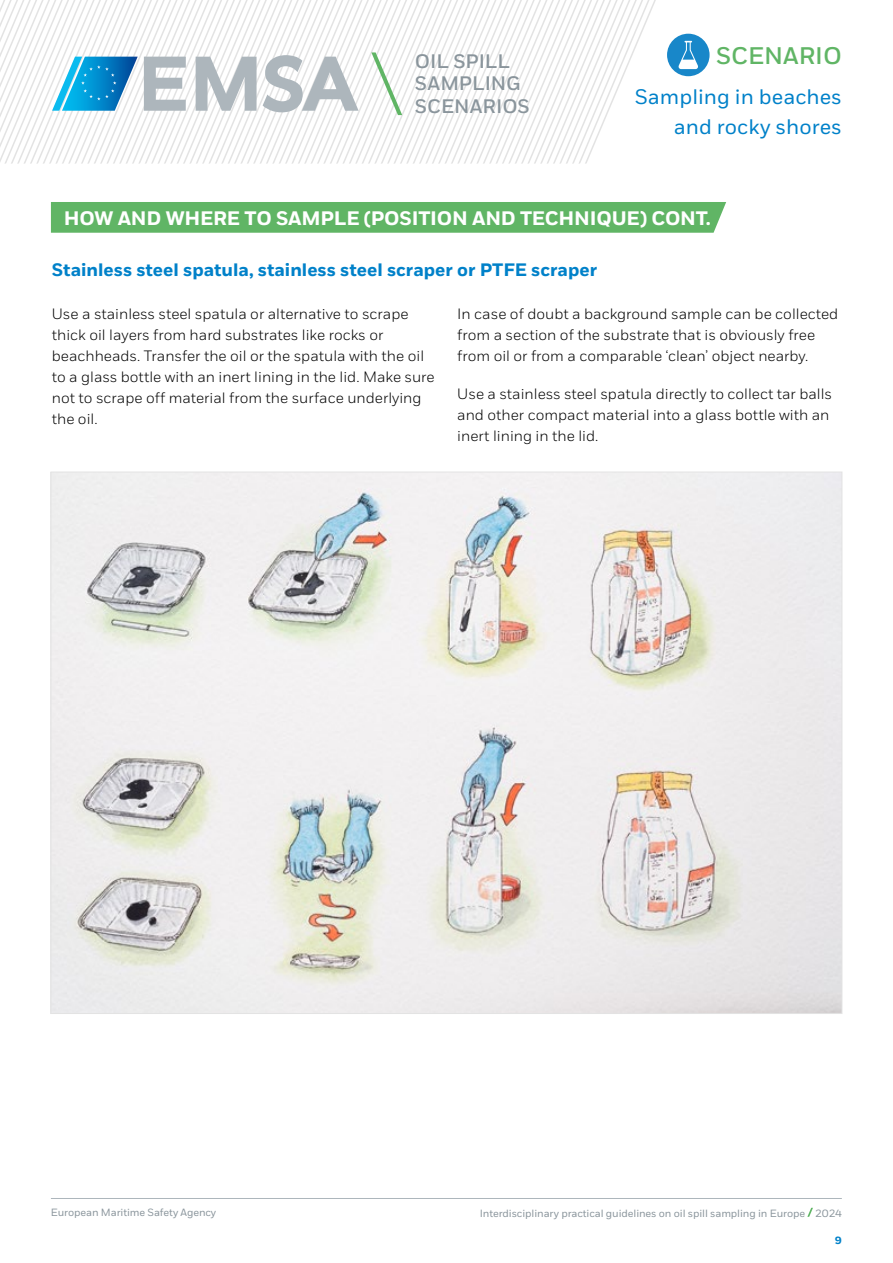
<style>
.page{position:relative;width:893px;height:1263px;background:#fff}
.page>*{position:absolute;margin:0;border:0;box-sizing:border-box;transform-origin:0 0}
.t1{font:500 24px "Fort";color:#60b565}
.t2{font:21px/30px "Fort";color:#0081c9;text-align:right}
.t3{font:700 19.5px "Fort";letter-spacing:-.01em;color:#fff}
.t4{font:500 19.5px/22.5px "Fort";letter-spacing:-.005em;color:#8a959c}
.t5{font:700 18px "Fort";color:#0081c9}
.t6{font:300 15px/21px "Fort";color:#000}
.t7{font:10.5px "Fort";letter-spacing:-.01em;color:#8a959c}
.t8{font:700 10.5px "Fort";color:#0081c9}
</style>
<div class="page">
<svg style="left:359px;top:0;width:7px;height:164px"></svg>
<svg style="left:371px;top:0;width:285px;height:164px"></svg>
<svg style="left:0;top:0;width:359px;height:164px"></svg>
<hr style="left:51px;top:1198px;width:791px;height:1px;background:#adb6bc">
<svg style="left:807px;top:1207px;width:6px;height:10px"></svg>
<div style="left:667px;top:34px;width:43px;height:42px;background:#1887c9;border-radius:50%"></div>
<svg style="left:679px;top:41px;width:19px;height:28px"></svg>
<div style="left:51px;top:202px;width:675px;height:31px;background:#60b565"></div>
<img style="left:53px;top:474px;width:787px;height:538px">
<h3 class="t4" style="left:415px;top:50px;width:117px">OIL SPILL<br>SAMPLING<br>SCENARIOS</h3>
<h1 class="t1" style="left:716px;top:41px;width:127px">SCENARIO</h1>
<h2 class="t2" style="left:635px;top:82px;width:209px">Sampling in beaches and rocky shores</h2>
<h3 class="t3" style="left:64px;top:206px;width:649px">HOW AND WHERE TO SAMPLE (POSITION AND TECHNIQUE) CONT.</h3>
<p class="t5" style="left:52px;top:259px;width:547px">Stainless steel spatula, stainless steel scraper or PTFE scraper</p>
<p class="t6" style="left:52px;top:303px;width:384px">Use a stainless steel spatula or alternative to scrape thick oil layers from hard substrates like rocks or beachheads. Transfer the oil or the spatula with the oil to a glass bottle with an inert lining in the lid. Make sure not to scrape off material from the surface underlying the oil.</p>
<p class="t6" style="left:457px;top:303px;width:383px">In case of doubt a background sample can be collected from a section of the substrate that is obviously free from oil or from a comparable ‘clean’ object nearby.</p>
<p class="t6" style="left:457px;top:383px;width:376px">Use a stainless steel spatula directly to collect tar balls and other compact material into a glass bottle with an inert lining in the lid.</p>
<p class="t7" style="left:51px;top:1206px;width:167px">European Maritime Safety Agency</p>
<p class="t7" style="left:480px;top:1207px;width:364px">Interdisciplinary practical guidelines on oil spill sampling in Europe 2024</p>
<p class="t8" style="left:835px;top:1234px;width:9px">9</p>
</div>
